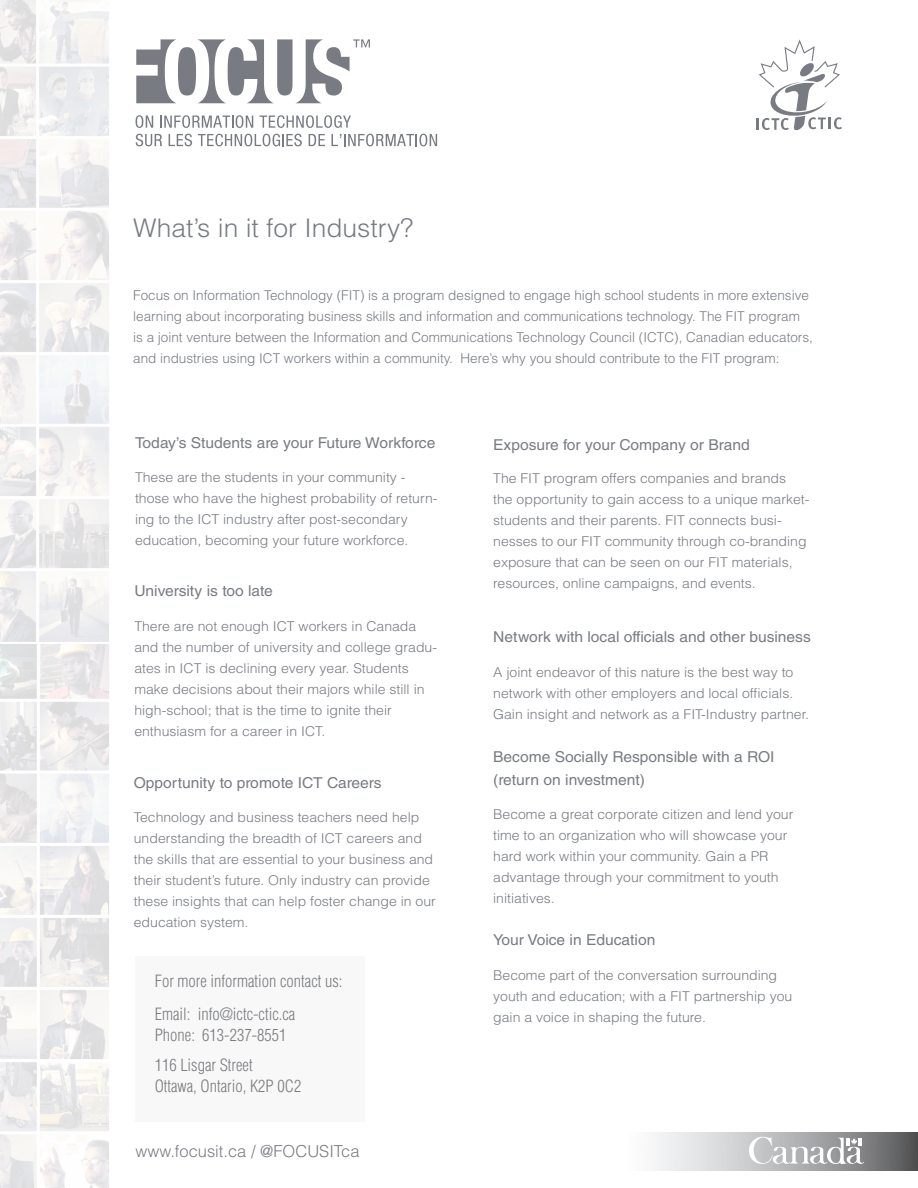
<style>
.page{position:relative;width:918px;height:1188px;background:#fff}
.page>*{position:absolute;margin:0;border:0;box-sizing:border-box;transform-origin:0 0}
.t1{font:300 25.65px "Helvetica LT Std";color:#787c82}
.t2{font:300 condensed 16.5px "Helvetica LT Std";color:#7a7c7f}
.t3{font:300 16.5px "Helvetica LT Std";color:#787c82}
.t4{font:15px "Helvetica LT Std";color:#787c82;scale:1.04 1}
.t5{font:300 13.5px/21px "Helvetica LT Std";color:#787c82;scale:1.04 1}
.t6{font:300 13.5px/21px "Helvetica LT Std";color:#787c82}
</style>
<div class="page">
<div style="left:136px;top:956px;width:229px;height:166px;background:#f8f8f9"></div>
<img style="left:0;top:0;width:109px;height:642px">
<svg style="left:654px;top:1133px;width:264px;height:37px"></svg>
<svg style="left:749px;top:1132px;width:115px;height:37px"></svg>
<svg style="left:756px;top:39px;width:86px;height:91px"></svg>
<img style="left:0;top:644px;width:109px;height:544px">
<svg style="left:136px;top:39px;width:234px;height:64px"></svg>
<svg style="left:136px;top:115px;width:17px;height:13px"></svg>
<svg style="left:160px;top:115px;width:93px;height:13px"></svg>
<svg style="left:260px;top:115px;width:91px;height:13px"></svg>
<svg style="left:136px;top:134px;width:26px;height:12px"></svg>
<svg style="left:169px;top:134px;width:23px;height:12px"></svg>
<svg style="left:198px;top:134px;width:104px;height:12px"></svg>
<svg style="left:309px;top:134px;width:16px;height:12px"></svg>
<svg style="left:331px;top:134px;width:106px;height:12px"></svg>
<p class="t1" style="left:133px;top:212px;width:282px">What’s in it for Industry?</p>
<p class="t6" style="left:133px;top:284px;width:681px">Focus on Information Technology (FIT) is a program designed to engage high school students in more extensive learning about incorporating business skills and information and communications technology. The FIT program is a joint venture between the Information and Communications Technology Council (ICTC), Canadian educators, and industries using ICT workers within a community. Here’s why you should contribute to the FIT program:</p>
<p class="t4" style="left:135px;top:434px;width:290px">Today’s Students are your Future Workforce</p>
<p class="t5" style="left:135px;top:467px;width:292px">These are the students in your community - those who have the highest probability of return&shy;ing to the ICT industry after post-secondary education, becoming your future workforce.</p>
<p class="t4" style="left:134px;top:582px;width:135px">University is too late</p>
<p class="t5" style="left:134px;top:615px;width:293px">There are not enough ICT workers in Canada and the number of university and college gradu&shy;ates in ICT is declining every year. Students make decisions about their majors while still in high-school; that is the time to ignite their</p>
<p class="t5" style="left:134px;top:720px;width:185px">enthusiasm for a career in ICT.</p>
<p class="t4" style="left:134px;top:774px;width:240px">Opportunity to promote ICT Careers</p>
<p class="t5" style="left:134px;top:807px;width:276px">Technology and business teachers need help</p>
<p class="t5" style="left:134px;top:828px;width:292px">understanding the breadth of ICT careers and the skills that are essential to your business and their student’s future. Only industry can provide these insights that can help foster change in our education system.</p>
<p class="t2" style="left:155px;top:970px;width:189px">For more information contact us:</p>
<p class="t2" style="left:155px;top:1003px;width:142px">Email: info@ictc-ctic.ca</p>
<p class="t2" style="left:155px;top:1024px;width:133px">Phone: 613-237-8551</p>
<p class="t2" style="left:155px;top:1054px;width:100px">116 Lisgar Street</p>
<p class="t2" style="left:155px;top:1075px;width:148px">Ottawa, Ontario, K2P 0C2</p>
<p class="t3" style="left:136px;top:1141px;width:226px">www.focusit.ca / @FOCUSITca</p>
<p class="t4" style="left:493px;top:436px;width:248px">Exposure for your Company or Brand</p>
<p class="t5" style="left:493px;top:467px;width:306px">The FIT program offers companies and brands<br>the opportunity to gain access to a unique market&shy;students and their parents. FIT connects busi&shy;nesses to our FIT community through co-branding exposure that can be seen on our FIT materials, resources, online campaigns, and events.</p>
<p class="t4" style="left:493px;top:628px;width:307px">Network with local officials and other business</p>
<p class="t5" style="left:493px;top:661px;width:305px">A joint endeavor of this nature is the best way to network with other employers and local officials.<br>Gain insight and network as a FIT-Industry partner.</p>
<p class="t4" style="left:493px;top:748px;width:272px">Become Socially Responsible with a ROI</p>
<p class="t4" style="left:493px;top:771px;width:148px">(return on investment)</p>
<p class="t5" style="left:493px;top:804px;width:290px">Become a great corporate citizen and lend your time to an organization who will showcase your hard work within your community. Gain a PR advantage through your commitment to youth initiatives.</p>
<p class="t4" style="left:493px;top:931px;width:158px">Your Voice in Education</p>
<p class="t5" style="left:493px;top:964px;width:289px">Become part of the conversation surrounding youth and education; with a FIT partnership you gain a voice in shaping the future.</p>
</div>
